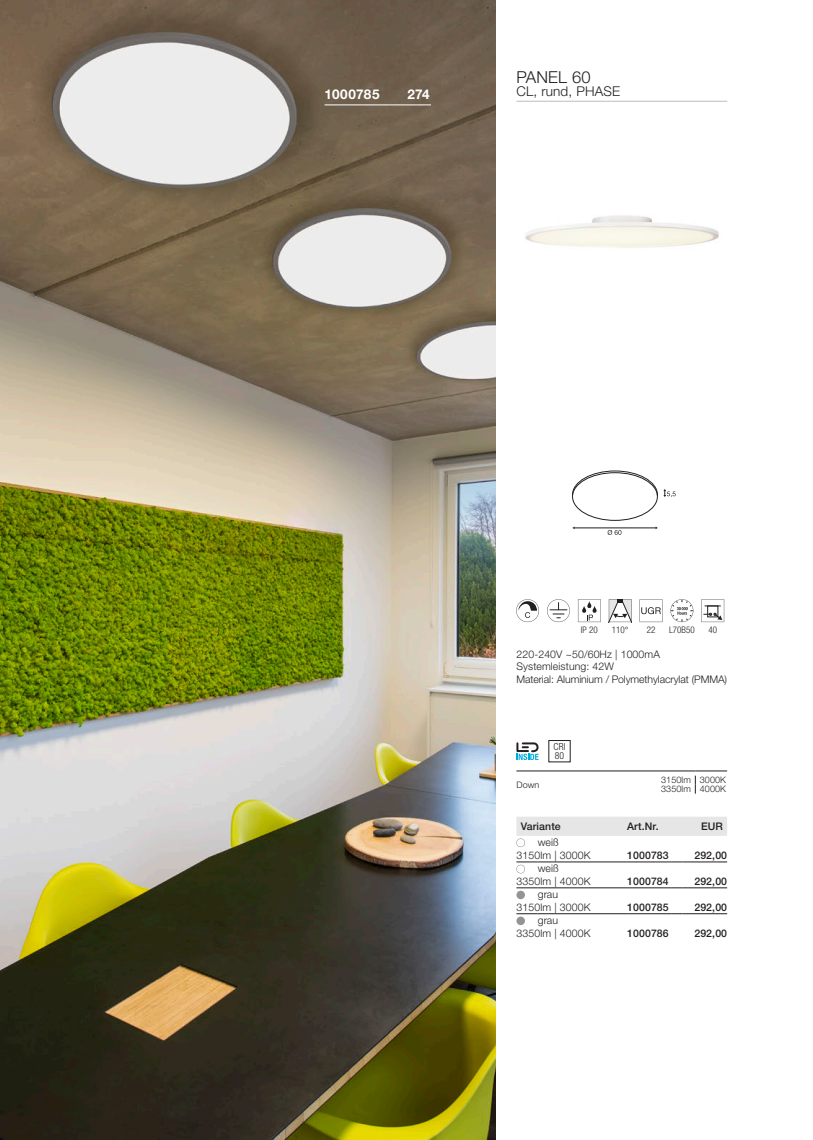
<style>
.page{position:relative;width:813px;height:1140px;background:#fff}
.page>*{position:absolute;margin:0;border:0;box-sizing:border-box;transform-origin:0 0}
.t1{font:300 16.5px "Helvetica Neue LTW1 G";letter-spacing:.01em;color:#231f20}
.t2{font:300 13.5px "Helvetica Neue LTW1 G";letter-spacing:.01em;color:#231f20}
.t3{font:700 13.5px "Helvetica Neue LTW1 G";letter-spacing:.02em;color:#fff}
.t4{font:300 10.5px/12.8px "Helvetica Neue LTW1 G";letter-spacing:-.01em;color:#231f20}
.t5{font:500 10.5px "Helvetica Neue LTW1 G";letter-spacing:.01em;color:#231f20}
.t6{font:300 10.5px/12.9px "Helvetica Neue LTW1 G";letter-spacing:.01em;color:#231f20}
.t7{font:300 condensed 9.75px/9px "Helvetica Neue LTW1 G";color:#231f20}
.t8{font:300 9px/9px "Helvetica Neue LTW1 G";letter-spacing:.01em;color:#231f20}
.t9{font:300 condensed 9px "Helvetica Neue LTW1 G";color:#231f20}
</style>
<div class="page">
<hr style="left:516px;top:101px;width:210px;height:1px;background:#bcbdc0">
<img style="left:525px;top:215px;width:194px;height:33px">
<svg style="left:607px;top:530px;width:14px;height:5px"></svg>
<svg style="left:572px;top:470px;width:85px;height:22px"></svg>
<div style="left:572px;top:472px;width:85px;height:48px;border:1px solid #231f20;border-radius:50%"></div>
<hr style="left:574px;top:527px;width:81px;height:1px;background:#231f20">
<svg style="left:663px;top:489px;width:12px;height:8px"></svg>
<svg style="left:516px;top:599px;width:22px;height:23px"></svg>
<svg style="left:547px;top:599px;width:22px;height:23px"></svg>
<svg style="left:577px;top:599px;width:23px;height:23px"></svg>
<svg style="left:608px;top:599px;width:23px;height:23px"></svg>
<svg style="left:639px;top:599px;width:23px;height:23px"></svg>
<svg style="left:670px;top:599px;width:23px;height:23px"></svg>
<svg style="left:701px;top:599px;width:22px;height:23px"></svg>
<svg style="left:516px;top:742px;width:22px;height:18px"></svg>
<img style="left:0;top:0;width:495px;height:1140px">
<svg style="left:694px;top:775px;width:1px;height:18px"></svg>
<hr style="left:516px;top:770px;width:39px;height:1px;background:#231f20">
<hr style="left:555px;top:770px;width:140px;height:1px;background:#231f20">
<hr style="left:695px;top:770px;width:31px;height:1px;background:#231f20">
<hr style="left:324px;top:104px;width:107px;height:1px;background:#fff">
<div style="left:516px;top:890px;width:8px;height:9px;background:#939595;border-radius:50%"></div>
<div style="left:516px;top:916px;width:8px;height:9px;background:#939595;border-radius:50%"></div>
<svg style="left:516px;top:817px;width:210px;height:30px"></svg>
<svg style="left:516px;top:861px;width:21px;height:12px"></svg>
<hr style="left:537px;top:861px;width:89px;height:1px;background:#231f20">
<hr style="left:626px;top:861px;width:45px;height:1px;background:#231f20">
<hr style="left:682px;top:861px;width:44px;height:1px;background:#231f20">
<svg style="left:516px;top:887px;width:21px;height:1px"></svg>
<hr style="left:537px;top:887px;width:89px;height:1px;background:#231f20">
<hr style="left:626px;top:887px;width:45px;height:1px;background:#231f20">
<hr style="left:682px;top:887px;width:44px;height:1px;background:#231f20">
<svg style="left:516px;top:913px;width:21px;height:1px"></svg>
<hr style="left:537px;top:913px;width:89px;height:1px;background:#231f20">
<hr style="left:626px;top:913px;width:45px;height:1px;background:#231f20">
<hr style="left:682px;top:913px;width:44px;height:1px;background:#231f20">
<p class="t3" style="left:324px;top:85px;width:56px">1000785</p>
<p class="t3" style="left:407px;top:85px;width:24px">274</p>
<h1 class="t1" style="left:516px;top:67px;width:76px">PANEL 60</h1>
<p class="t2" style="left:516px;top:83px;width:105px">CL, rund, PHASE</p>
<p class="t9" style="left:580px;top:624px;width:18px">IP 20</p>
<p class="t9" style="left:611px;top:624px;width:18px">110°</p>
<p class="t9" style="left:646px;top:624px;width:10px">22</p>
<p class="t9" style="left:668px;top:624px;width:27px">L70B50</p>
<p class="t9" style="left:708px;top:624px;width:10px">40</p>
<p class="t4" style="left:516px;top:647px;width:212px">220-240V ~50/60Hz | 1000mA<br>Systemleistung: 42W<br>Material: Aluminium / Polymethylacrylat (PMMA)</p>
<p class="t7" style="left:553px;top:742px;width:13px">CRI<br>80</p>
<p class="t8" style="left:516px;top:780px;width:24px">Down</p>
<p class="t8" style="left:660px;top:775px;width:66px">3150lm 3000K<br>3350lm 4000K</p>
<p class="t5" style="left:520px;top:820px;width:42px">Variante</p>
<p class="t5" style="left:626px;top:820px;width:33px">Art.Nr.</p>
<p class="t5" style="left:700px;top:820px;width:23px">EUR</p>
<p class="t6" style="left:516px;top:835px;width:76px;text-indent:21px">weiß<br>3150lm | 3000K</p>
<p class="t5" style="left:626px;top:849px;width:43px">1000783</p>
<p class="t5" style="left:694px;top:849px;width:34px">292,00</p>
<p class="t6" style="left:516px;top:862px;width:76px;text-indent:21px">weiß<br>3350lm | 4000K</p>
<p class="t5" style="left:626px;top:875px;width:43px">1000784</p>
<p class="t5" style="left:694px;top:875px;width:34px">292,00</p>
<p class="t6" style="left:516px;top:888px;width:76px;text-indent:21px">grau<br>3150lm | 3000K</p>
<p class="t5" style="left:626px;top:901px;width:43px">1000785</p>
<p class="t5" style="left:694px;top:901px;width:34px">292,00</p>
<p class="t6" style="left:516px;top:913px;width:76px;text-indent:21px">grau<br>3350lm | 4000K</p>
<p class="t5" style="left:626px;top:927px;width:43px">1000786</p>
<p class="t5" style="left:694px;top:927px;width:34px">292,00</p>
</div>
